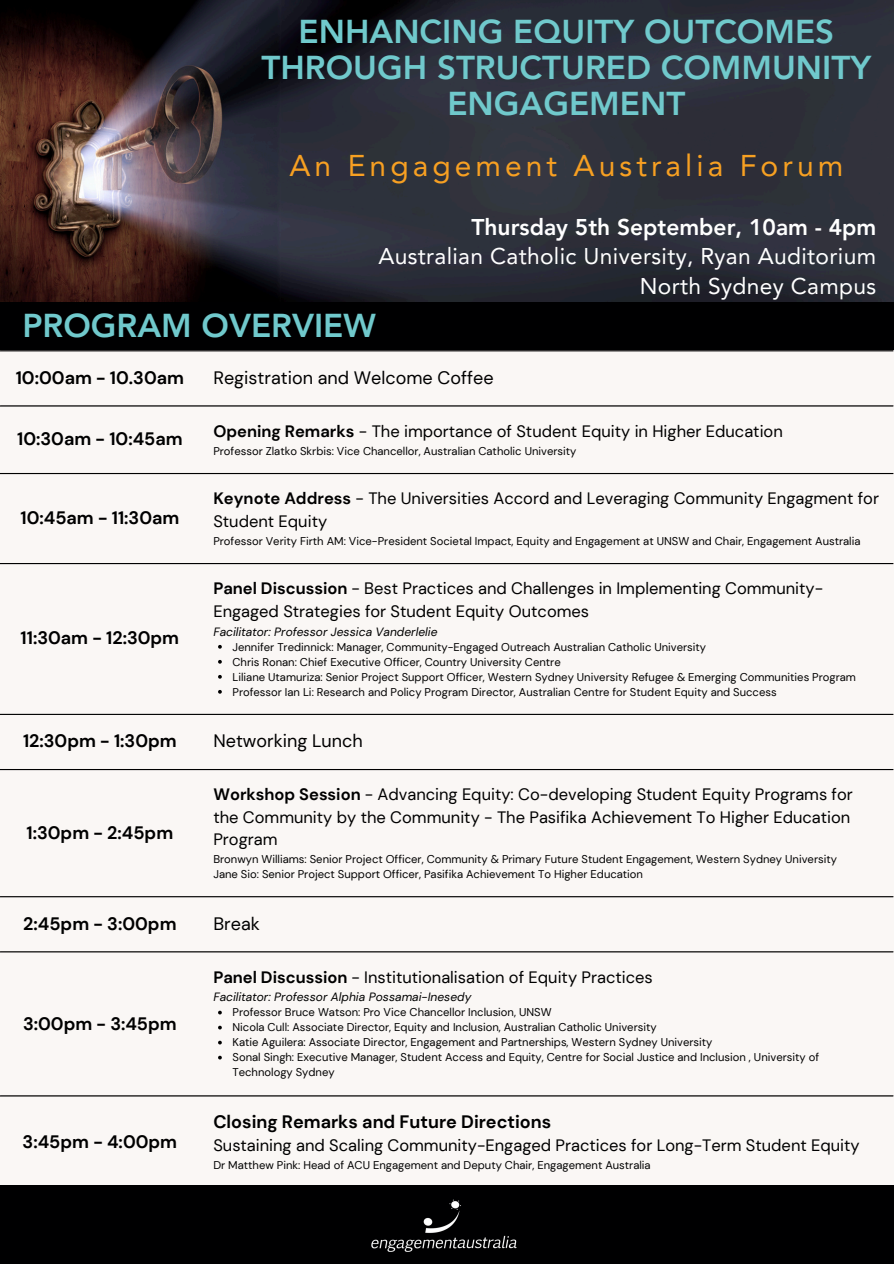
<style>
.page{position:relative;width:894px;height:1264px;background:#fff}
.page>*{position:absolute;margin:0;border:0;box-sizing:border-box;transform-origin:0 0}
.t1{font:800 33px/36px "Avenir LT Pro";color:#70c9cc;text-align:center}
.t2{font:30px "Avenir LT Pro";letter-spacing:.135em;color:#f7a022}
.t3{font:22.8px "Avenir LT Pro";letter-spacing:.015em;color:#fff}
.t4{font:800 22.8px "Avenir LT Pro";color:#fff}
.t5{font:700 18px "DM Sans";color:#000}
.t6{font:18px "DM Sans";color:#000}
.t7{font:16.5px/22.5px "DM Sans";color:#000}
.t8{font:italic 12px "DM Sans";color:#000}
.t9{font:11.25px/15px "DM Sans";color:#000}
.s1{font-weight:700}
</style>
<div class="page">
<div style="left:0;top:0;width:893px;height:1263px;background:#faf7f5"></div>
<svg style="left:218px;top:645px;width:4px;height:3px"></svg>
<svg style="left:218px;top:660px;width:4px;height:3px"></svg>
<svg style="left:218px;top:675px;width:4px;height:3px"></svg>
<svg style="left:218px;top:690px;width:4px;height:3px"></svg>
<svg style="left:218px;top:1010px;width:4px;height:4px"></svg>
<svg style="left:218px;top:1025px;width:4px;height:4px"></svg>
<svg style="left:218px;top:1040px;width:4px;height:4px"></svg>
<svg style="left:218px;top:1055px;width:4px;height:4px"></svg>
<hr style="left:0;top:350px;width:893px;height:1px;background:#000">
<hr style="left:0;top:405px;width:893px;height:1px;background:#000">
<hr style="left:0;top:473px;width:893px;height:1px;background:#000">
<hr style="left:0;top:563px;width:893px;height:1px;background:#000">
<hr style="left:0;top:713px;width:893px;height:2px;background:#000">
<hr style="left:0;top:769px;width:893px;height:1px;background:#000">
<hr style="left:0;top:896px;width:893px;height:1px;background:#000">
<hr style="left:0;top:951px;width:893px;height:1px;background:#000">
<hr style="left:0;top:1095px;width:893px;height:1px;background:#000">
<hr style="left:0;top:1263px;width:893px;height:1px;background:#000">
<div style="left:0;top:1185px;width:893px;height:78px;background:#000001"></div>
<img style="left:0;top:0;width:893px;height:302px">
<img style="left:371px;top:1199px;width:146px;height:53px">
<div style="left:0;top:302px;width:893px;height:48px;background:#000001"></div>
<p class="t1" style="left:261px;top:16px;width:611px">ENHANCING EQUITY OUTCOMES<br>THROUGH STRUCTURED COMMUNITY<br>ENGAGEMENT</p>
<p class="t2" style="left:289px;top:154px;width:555px">An Engagement Australia Forum</p>
<p class="t4" style="left:471px;top:218px;width:406px">Thursday 5th September, 10am - 4pm</p>
<p class="t3" style="left:378px;top:247px;width:499px">Australian Catholic University, Ryan Auditorium</p>
<p class="t3" style="left:639px;top:276px;width:238px">North Sydney Campus</p>
<p class="t1" style="left:22px;top:311px;width:355px">PROGRAM OVERVIEW</p>
<p class="t5" style="left:16px;top:366px;width:170px">10:00am - 10.30am</p>
<h1 class="t6" style="left:213px;top:366px;width:282px">Registration and Welcome Coffee</h1>
<h2 class="t5" style="left:17px;top:427px;width:167px">10:30am - 10:45am</h2>
<p class="t7" style="left:213px;top:420px;width:570px"><span class="s1">Opening Remarks</span> - The importance of Student Equity in Higher Education</p>
<p class="t9" style="left:213px;top:443px;width:364px">Professor Zlatko Skrbis: Vice Chancellor, Australian Catholic University</p>
<p class="t5" style="left:20px;top:506px;width:160px">10:45am - 11:30am</p>
<p class="t5" style="left:21px;top:626px;width:160px">11:30am - 12:30pm</p>
<h1 class="t7" style="left:213px;top:487px;width:667px"><span class="s1">Keynote Address</span> - The Universities Accord and Leveraging Community Engagment for<br>Student Equity</h1>
<p class="t9" style="left:213px;top:533px;width:648px">Professor Verity Firth AM: Vice-President Societal Impact, Equity and Engagement at UNSW and Chair, Engagement Australia</p>
<p class="t7" style="left:213px;top:577px;width:611px"><span class="s1">Panel Discussion</span> - Best Practices and Challenges in Implementing Community-<br>Engaged Strategies for Student Equity Outcomes</p>
<p class="t8" style="left:213px;top:623px;width:225px">Facilitator: Professor Jessica Vanderlelie</p>
<p class="t9" style="left:232px;top:639px;width:475px">Jennifer Tredinnick: Manager, Community-Engaged Outreach Australian Catholic University</p>
<p class="t9" style="left:232px;top:654px;width:329px">Chris Ronan: Chief Executive Officer, Country University Centre</p>
<p class="t9" style="left:232px;top:669px;width:624px">Liliane Utamuriza: Senior Project Support Officer, Western Sydney University Refugee &amp; Emerging Communities Program</p>
<p class="t9" style="left:232px;top:684px;width:545px">Professor Ian Li: Research and Policy Program Director, Australian Centre for Student Equity and Success</p>
<p class="t5" style="left:23px;top:729px;width:155px">12:30pm - 1:30pm</p>
<p class="t6" style="left:213px;top:729px;width:151px">Networking Lunch</p>
<p class="t5" style="left:27px;top:821px;width:148px">1:30pm - 2:45pm</p>
<p class="t7" style="left:213px;top:783px;width:640px"><span class="s1">Workshop Session</span> - Advancing Equity: Co-developing Student Equity Programs for the Community by the Community - The Pasifika Achievement To Higher Education<br>Program</p>
<p class="t9" style="left:213px;top:851px;width:625px">Bronwyn Williams: Senior Project Officer, Community &amp; Primary Future Student Engagement, Western Sydney University</p>
<p class="t9" style="left:213px;top:866px;width:431px">Jane Sio: Senior Project Support Officer, Pasifika Achievement To Higher Education</p>
<p class="t5" style="left:23px;top:911px;width:155px">2:45pm - 3:00pm</p>
<p class="t6" style="left:213px;top:911px;width:48px">Break</p>
<p class="t5" style="left:23px;top:1011px;width:155px">3:00pm - 3:45pm</p>
<p class="t5" style="left:23px;top:1129px;width:156px">3:45pm - 4:00pm</p>
<p class="t7" style="left:213px;top:965px;width:441px"><span class="s1">Panel Discussion</span> - Institutionalisation of Equity Practices</p>
<p class="t8" style="left:213px;top:989px;width:259px">Facilitator: Professor Alphia Possamai-Inesedy</p>
<p class="t9" style="left:232px;top:1005px;width:320px">Professor Bruce Watson: Pro Vice Chancellor Inclusion, UNSW</p>
<p class="t9" style="left:232px;top:1020px;width:425px">Nicola Cull: Associate Director, Equity and Inclusion, Australian Catholic University</p>
<p class="t9" style="left:232px;top:1035px;width:481px">Katie Aguilera: Associate Director, Engagement and Partnerships, Western Sydney University</p>
<p class="t9" style="left:232px;top:1050px;width:588px">Sonal Singh: Executive Manager, Student Access and Equity, Centre for Social Justice and Inclusion , University of<br>Technology Sydney</p>
<p class="t5" style="left:213px;top:1110px;width:339px">Closing Remarks and Future Directions</p>
<p class="t7" style="left:213px;top:1134px;width:647px">Sustaining and Scaling Community-Engaged Practices for Long-Term Student Equity</p>
<p class="t9" style="left:213px;top:1157px;width:438px">Dr Matthew Pink: Head of ACU Engagement and Deputy Chair, Engagement Australia</p>
</div>
